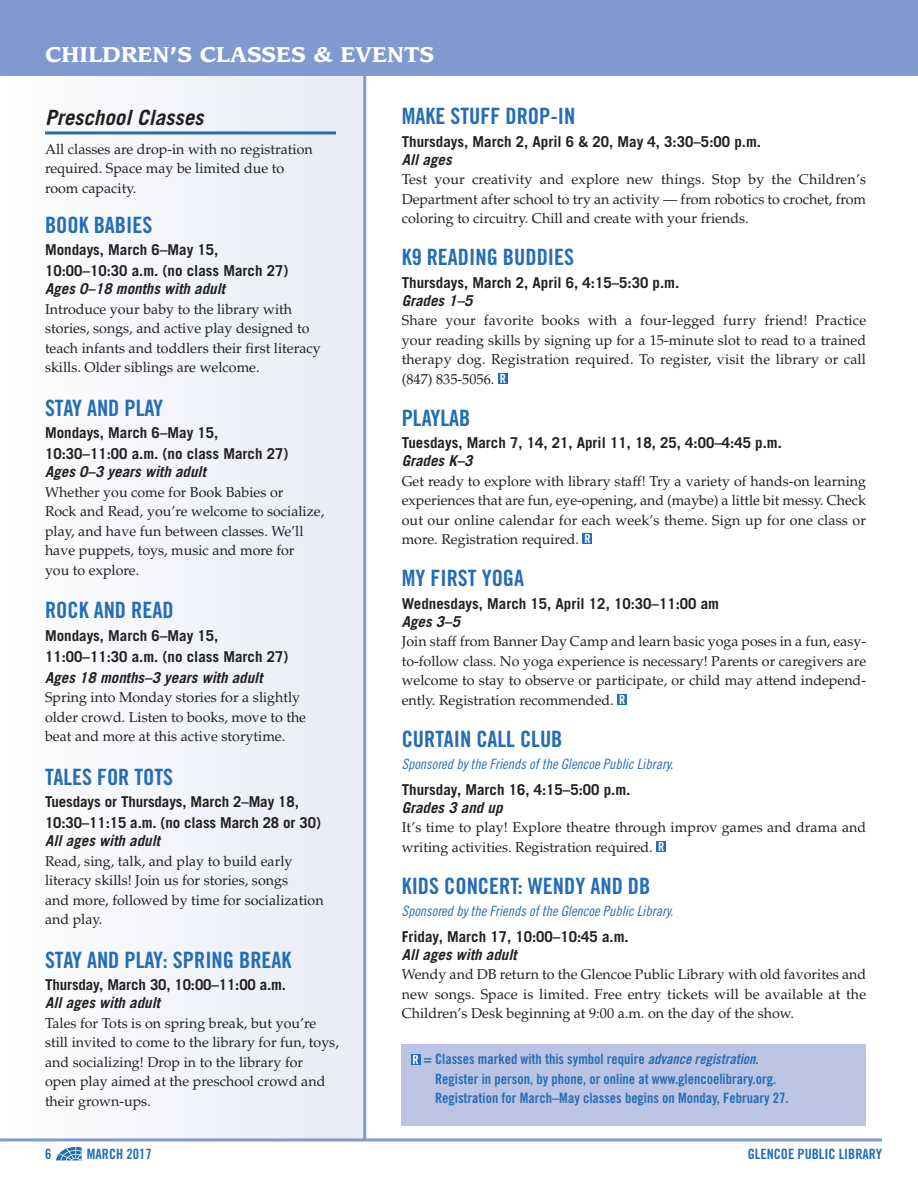
<style>
.page{position:relative;width:918px;height:1188px;background:#fff}
.page>*{position:absolute;margin:0;border:0;box-sizing:border-box;transform-origin:0 0}
.t1{font:22.5px "Trade Gothic Bold Cond Twenty";color:#236db6}
.t2{font:700 21px "Leawood";letter-spacing:.01em;color:#fff}
.t3{font:italic 700 21px "Trade Gothic";color:#231f20}
.t4{font:700 15px/21px "Trade Gothic";color:#231f20}
.t5{font:italic 700 15px "Trade Gothic";color:#231f20}
.t6{font:14.25px/19.5px "Palatino";color:#231f20}
.t7{font:14.25px/19.5px "Trade Gothic Bold Cond Twenty";color:#236db6}
.t8{font:14.25px "Trade Gothic Cond Eighteen Obl";color:#236db6}
.t9{font:12.6px "Trade Gothic Bold Cond Twenty";color:#fff}
.s1{font-family:"Trade Gothic Bold Cond Twenty Obl"}
</style>
<div class="page">
<div style="left:0;top:5px;width:365px;height:1134px;background:#f3f5fa"></div>
<hr style="left:363px;top:4px;width:3px;height:1135px;background:#8199ce">
<div style="left:0;top:0;width:918px;height:76px;background:#8199ce"></div>
<hr style="left:45px;top:131px;width:291px;height:3px;background:#236db6">
<div style="left:402px;top:1045px;width:464px;height:81px;background:#bbc5e3"></div>
<div style="left:411px;top:1054px;width:9px;height:11px;background:#236db6"></div>
<div style="left:498px;top:373px;width:10px;height:11px;background:#236db6"></div>
<div style="left:583px;top:534px;width:9px;height:10px;background:#236db6"></div>
<div style="left:617px;top:694px;width:10px;height:11px;background:#236db6"></div>
<div style="left:656px;top:841px;width:10px;height:11px;background:#236db6"></div>
<hr style="left:0;top:1138px;width:882px;height:3px;background:#8199ce">
<svg style="left:56px;top:1147px;width:26px;height:13px"></svg>
<h2 class="t2" style="left:45px;top:45px;width:390px">CHILDREN’S CLASSES &amp; EVENTS</h2>
<h2 class="t3" style="left:45px;top:110px;width:160px">Preschool Classes</h2>
<p class="t6" style="left:45px;top:141px;width:269px">All classes are drop-in with no registration required. Space may be limited due to room capacity.</p>
<h1 class="t1" style="left:45px;top:217px;width:109px">BOOK BABIES</h1>
<p class="t4" style="left:45px;top:241px;width:245px">Mondays, March 6–May 15,<br>10:00–10:30 a.m. (no class March 27)</p>
<p class="t5" style="left:45px;top:284px;width:182px">Ages 0–18 months with adult</p>
<p class="t6" style="left:45px;top:301px;width:277px">Introduce your baby to the library with stories, songs, and active play designed to teach infants and toddlers their first literacy skills. Older siblings are welcome.</p>
<h1 class="t1" style="left:45px;top:400px;width:120px">STAY AND PLAY</h1>
<p class="t4" style="left:45px;top:424px;width:245px">Mondays, March 6–May 15,<br>10:30–11:00 a.m. (no class March 27)</p>
<p class="t5" style="left:45px;top:467px;width:162px">Ages 0–3 years with adult</p>
<p class="t6" style="left:45px;top:484px;width:281px">Whether you come for Book Babies or<br>Rock and Read, you’re welcome to socialize, play, and have fun between classes. We’ll have puppets, toys, music and more for<br>you to explore.</p>
<h1 class="t1" style="left:45px;top:602px;width:130px">ROCK AND READ</h1>
<p class="t4" style="left:45px;top:626px;width:245px">Mondays, March 6–May 15,<br>11:00–11:30 a.m. (no class March 27)</p>
<p class="t5" style="left:45px;top:672px;width:219px">Ages 18 months–3 years with adult</p>
<p class="t6" style="left:45px;top:689px;width:263px">Spring into Monday stories for a slightly older crowd. Listen to books, move to the beat and more at this active storytime.</p>
<h1 class="t1" style="left:45px;top:769px;width:130px">TALES FOR TOTS</h1>
<p class="t4" style="left:45px;top:793px;width:277px">Tuesdays or Thursdays, March 2–May 18,<br>10:30–11:15 a.m. (no class March 28 or 30)</p>
<p class="t5" style="left:45px;top:836px;width:117px">All ages with adult</p>
<p class="t6" style="left:45px;top:853px;width:280px">Read, sing, talk, and play to build early literacy skills! Join us for stories, songs<br>and more, followed by time for socialization and play.</p>
<h1 class="t1" style="left:45px;top:952px;width:248px">STAY AND PLAY: SPRING BREAK</h1>
<p class="t4" style="left:45px;top:976px;width:243px">Thursday, March 30, 10:00–11:00 a.m.</p>
<p class="t5" style="left:45px;top:998px;width:117px">All ages with adult</p>
<p class="t6" style="left:45px;top:1015px;width:295px">Tales for Tots is on spring break, but you’re still invited to come to the library for fun, toys, and socializing! Drop in to the library for<br>open play aimed at the preschool crowd and their grown-ups.</p>
<h1 class="t1" style="left:402px;top:108px;width:175px">MAKE STUFF DROP-IN</h1>
<p class="t4" style="left:402px;top:132px;width:361px">Thursdays, March 2, April 6 &amp; 20, May 4, 3:30–5:00 p.m.</p>
<p class="t5" style="left:402px;top:154px;width:52px">All ages</p>
<p class="t6" style="left:402px;top:171px;width:466px;text-align:justify">Test your creativity and explore new things. Stop by the Children’s Department after school to try an activity — from robotics to crochet, from coloring to circuitry. Chill and create with your friends.</p>
<h1 class="t1" style="left:402px;top:249px;width:174px">K9 READING BUDDIES</h1>
<p class="t4" style="left:402px;top:273px;width:279px">Thursdays, March 2, April 6, 4:15–5:30 p.m.</p>
<p class="t5" style="left:402px;top:295px;width:72px">Grades 1–5</p>
<p class="t6" style="left:402px;top:312px;width:466px;text-align:justify">Share your favorite books with a four-legged furry friend! Practice your reading skills by signing up for a 15-minute slot to read to a trained therapy dog. Registration required. To register, visit the library or call (847) 835-5056.</p>
<h1 class="t1" style="left:402px;top:410px;width:70px">PLAYLAB</h1>
<p class="t4" style="left:402px;top:434px;width:382px">Tuesdays, March 7, 14, 21, April 11, 18, 25, 4:00–4:45 p.m.</p>
<p class="t5" style="left:402px;top:455px;width:72px">Grades K–3</p>
<p class="t6" style="left:402px;top:473px;width:466px;text-align:justify">Get ready to explore with library staff! Try a variety of hands-on learning experiences that are fun, eye-opening, and (maybe) a little bit messy. Check out our online calendar for each week’s theme. Sign up for one class or more. Registration required.</p>
<h1 class="t1" style="left:402px;top:570px;width:124px">MY FIRST YOGA</h1>
<p class="t4" style="left:402px;top:594px;width:319px">Wednesdays, March 15, April 12, 10:30–11:00 am</p>
<p class="t5" style="left:402px;top:616px;width:60px">Ages 3–5</p>
<p class="t6" style="left:402px;top:633px;width:466px;text-align:justify">Join staff from Banner Day Camp and learn basic yoga poses in a fun, easy&shy;to-follow class. No yoga experience is necessary! Parents or caregivers are welcome to stay to observe or participate, or child may attend independ&shy;ently. Registration recommended.</p>
<h1 class="t1" style="left:402px;top:731px;width:162px">CURTAIN CALL CLUB</h1>
<p class="t8" style="left:402px;top:759px;width:273px">Sponsored by the Friends of the Glencoe Public Library.</p>
<p class="t4" style="left:402px;top:780px;width:230px">Thursday, March 16, 4:15–5:00 p.m.</p>
<p class="t5" style="left:402px;top:802px;width:102px">Grades 3 and up</p>
<p class="t6" style="left:402px;top:819px;width:466px">It’s time to play! Explore theatre through improv games and drama and writing activities. Registration required.</p>
<h1 class="t1" style="left:402px;top:878px;width:250px">KIDS CONCERT: WENDY AND DB</h1>
<p class="t8" style="left:402px;top:906px;width:273px">Sponsored by the Friends of the Glencoe Public Library.</p>
<p class="t4" style="left:402px;top:927px;width:229px">Friday, March 17, 10:00–10:45 a.m.</p>
<p class="t5" style="left:402px;top:949px;width:117px">All ages with adult</p>
<p class="t6" style="left:402px;top:966px;width:466px;text-align:justify">Wendy and DB return to the Glencoe Public Library with old favorites and new songs. Space is limited. Free entry tickets will be available at the Children’s Desk beginning at 9:00 a.m. on the day of the show.</p>
<p class="t9" style="left:500px;top:374px;width:8px">R</p>
<p class="t9" style="left:584px;top:534px;width:8px">R</p>
<p class="t9" style="left:619px;top:695px;width:8px">R</p>
<p class="t9" style="left:658px;top:842px;width:8px">R</p>
<p class="t7" style="left:435px;top:1051px;width:355px;text-indent:-12px">= Classes marked with this symbol require <span class="s1">advance registration</span>.<br>Register in person, by phone, or online at www.glencoelibrary.org.<br>Registration for March–May classes begins on Monday, February 27.</p>
<p class="t9" style="left:413px;top:1055px;width:8px">R</p>
<p class="t7" style="left:45px;top:1146px;width:8px">6</p>
<p class="t7" style="left:87px;top:1146px;width:66px">MARCH 2017</p>
<p class="t7" style="left:748px;top:1146px;width:136px">GLENCOE PUBLIC LIBRARY</p>
</div>
